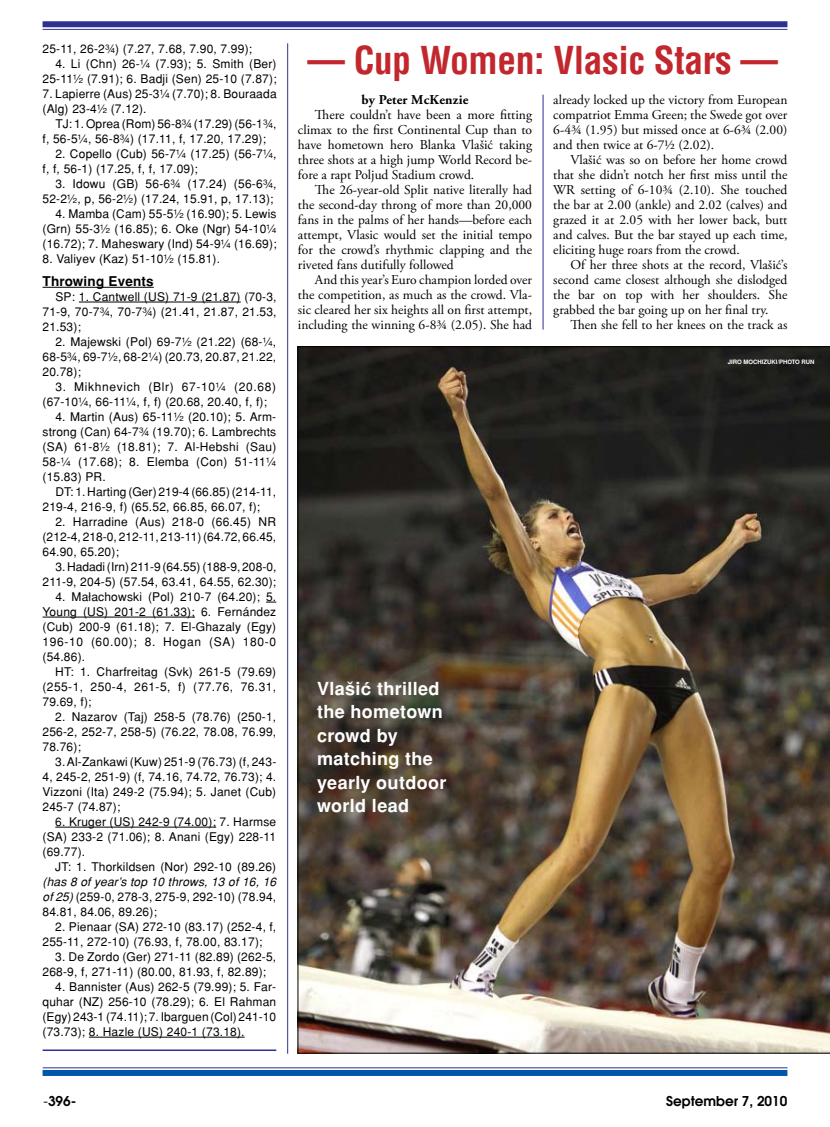
<style>
.page{position:relative;width:830px;height:1127px;background:#fff}
.page>*{position:absolute;margin:0;border:0;box-sizing:border-box;transform-origin:0 0}
.t1{font:700 condensed 37.5px "Helvetica";letter-spacing:-.01em;color:#c1272d}
.t2{font:700 18px/23.4px "Helvetica";letter-spacing:.02em;color:#fff}
.t3{font:13.5px/15px "Adobe Garamond Pro";color:#000;text-align:justify}
.t4{font:600 13.5px "Avant Garde";color:#000}
.t5{font:700 13.5px "Adobe Garamond Pro";letter-spacing:.015em;color:#000}
.t6{font:700 13.5px "Helvetica";letter-spacing:.015em;color:#000}
.t7{font:12px/15px "Helvetica";letter-spacing:.015em;color:#000;text-align:justify}
.t8{font:12px/15px "Helvetica";letter-spacing:.055em;color:#000}
.t9{font:700 6px "Helvetica";color:#fff}
.s1{font-style:italic}
.s2{font-family:"Helvetica Neue"}
.s3{font-weight:400}
</style>
<div class="page">
<hr style="left:43px;top:287px;width:111px;height:1px;background:#000">
<hr style="left:79px;top:302px;width:162px;height:1px;background:#000">
<hr style="left:43px;top:617px;width:152px;height:1px;background:#000">
<hr style="left:55px;top:827px;width:161px;height:1px;background:#000">
<hr style="left:89px;top:1037px;width:155px;height:1px;background:#000">
<hr style="left:43px;top:1049px;width:233px;height:2px;background:#2e3192">
<img style="left:297px;top:346px;width:532px;height:707px">
<hr style="left:287px;top:43px;width:1px;height:1011px;background:#2e3192">
<div style="left:43px;top:21px;width:744px;height:6px;background:#2e3192"></div>
<div style="left:43px;top:1070px;width:744px;height:6px;background:#0057a8"></div>
<hr style="left:43px;top:29px;width:744px;height:1px;background:#2e3192">
<hr style="left:43px;top:1067px;width:744px;height:1px;background:#2e3192">
<hr style="left:542px;top:95px;width:1px;height:235px;background:#2e3192">
<p class="t7" style="left:43px;top:41px;width:211px">25-11, 26-2¾) (7.27, 7.68, 7.90, 7.99);</p>
<p class="t7" style="left:43px;top:56px;width:235px;text-align:right">4. Li (Chn) 26-¼ (7.93); 5. Smith (Ber)<br>25-11½ (7.91); 6. Badji (Sen) 25-10 (7.87);</p>
<p class="t7" style="left:43px;top:86px;width:235px">7. Lapierre (Aus) 25-3¼ (7.70); 8. Bouraada (Alg) 23-4½ (7.12).</p>
<p class="t7" style="left:43px;top:116px;width:235px;text-indent:13px">TJ: 1. Oprea (Rom) 56-8¾ (17.29) (56-1¾, f, 56-5¼, 56-8¾) (17.11, f, 17.20, 17.29);</p>
<p class="t7" style="left:43px;top:146px;width:235px;text-indent:13px">2. Copello (Cub) 56-7¼ (17.25) (56-7¼, f, f, 56-1) (17.25, f, f, 17.09);</p>
<p class="t7" style="left:43px;top:176px;width:235px;text-align:right">3. Idowu (GB) 56-6¾ (17.24) (56-6¾,<br>52‑2½, p, 56-2½) (17.24, 15.91, p, 17.13);</p>
<p class="t7" style="left:43px;top:206px;width:235px;text-indent:13px">4. Mamba (Cam) 55-5½ (16.90); 5. Lewis (Grn) 55-3½ (16.85); 6. Oke (Ngr) 54-10¼ (16.72); 7. Maheswary (Ind) 54-9¼ (16.69);</p>
<p class="t7" style="left:43px;top:251px;width:179px">8. Valiyev (Kaz) 51-10½ (15.81).</p>
<p class="t6" style="left:43px;top:273px;width:113px">Throwing Events</p>
<p class="t7" style="left:43px;top:289px;width:235px;text-indent:13px">SP: 1. Cantwell (US) 71-9 (21.87) (70-3, 71-9, 70-7¾, 70-7¾) (21.41, 21.87, 21.53, 21.53);</p>
<p class="t7" style="left:43px;top:334px;width:235px;text-indent:13px">2. Majewski (Pol) 69-7½ (21.22) (68-¼, 68-5¾, 69-7½, 68-2¼) (20.73, 20.87, 21.22, 20.78);</p>
<p class="t8" style="left:43px;top:379px;width:235px;text-indent:13px">3. Mikhnevich (Blr) 67-10¼ (20.68) (67‑10¼, 66-11¼, f, f) (20.68, 20.40, f, f);</p>
<p class="t7" style="left:43px;top:409px;width:235px;text-indent:13px">4. Martin (Aus) 65-11½ (20.10); 5. Arm&shy;strong (Can) 64-7¾ (19.70); 6. Lambrechts (SA) 61-8½ (18.81); 7. Al-Hebshi (Sau)<br>58-¼ (17.68); 8. Elemba (Con) 51-11¼ (15.83) PR.</p>
<p class="t7" style="left:43px;top:484px;width:235px;text-indent:13px">DT: 1. Harting (Ger) 219-4 (66.85) (214-11,<br>219-4, 216-9, f) (65.52, 66.85, 66.07, f);</p>
<p class="t7" style="left:43px;top:514px;width:235px;text-indent:13px">2. Harradine (Aus) 218-0 (66.45) NR (212‑4, 218-0, 212-11, 213-11) (64.72, 66.45, 64.90, 65.20);</p>
<p class="t7" style="left:43px;top:559px;width:235px;text-align:right">3. Hadadi (Irn) 211-9 (64.55) (188-9, 208-0,<br>211-9, 204-5) (57.54, 63.41, 64.55, 62.30);</p>
<p class="t7" style="left:43px;top:589px;width:235px;text-indent:13px">4. Małachowski (Pol) 210-7 (64.20); 5.<br>Young (US) 201-2 (61.33); 6. Fernández (Cub) 200-9 (61.18); 7. El-Ghazaly (Egy)<br>196‑10 (60.00); 8. Hogan (SA) 180-0 (54.86).</p>
<p class="t7" style="left:43px;top:664px;width:235px;text-indent:13px">HT: 1. Charfreitag (Svk) 261-5 (79.69) (255-1, 250-4, 261-5, f) (77.76, 76.31, 79.69, f);</p>
<p class="t7" style="left:43px;top:709px;width:235px;text-indent:13px">2. Nazarov (Taj) 258-5 (78.76) (250-1, 256-2, 252-7, 258-5) (76.22, 78.08, 76.99, 78.76);</p>
<p class="t7" style="left:43px;top:754px;width:235px;text-indent:13px">3. Al-Zankawi (Kuw) 251-9 (76.73) (f, 243- 4, 245-2, 251-9) (f, 74.16, 74.72, 76.73); 4.<br>Vizzoni (Ita) 249-2 (75.94); 5. Janet (Cub)<br>245-7 (74.87);</p>
<p class="t7" style="left:43px;top:814px;width:235px;text-indent:13px">6. Kruger (US) 242-9 (74.00); 7. Harmse (SA) 233-2 (71.06); 8. Anani (Egy) 228-11 (69.77).</p>
<p class="t7" style="left:55px;top:859px;width:222px">JT: 1. Thorkildsen (Nor) 292-10 (89.26)</p>
<p class="t7" style="left:43px;top:874px;width:235px"><span class="s1">(has 8 of year’s top 10 throws, 13 of 16, 16 of 25)</span> (259-0, 278-3, 275-9, 292-10) (78.94, 84.81, 84.06, 89.26);</p>
<p class="t7" style="left:43px;top:919px;width:235px;text-indent:13px">2. Pienaar (SA) 272-10 (83.17) (252-4, f,<br>255-11, 272-10) (76.93, f, 78.00, 83.17);</p>
<p class="t7" style="left:43px;top:949px;width:235px;text-indent:13px">3. De Zordo (Ger) 271-11 (82.89) (262-5,<br>268-9, f, 271-11) (80.00, 81.93, f, 82.89);</p>
<p class="t7" style="left:43px;top:979px;width:235px;text-indent:13px">4. Bannister (Aus) 262-5 (79.99); 5. Far&shy;quhar (NZ) 256-10 (78.29); 6. El Rahman (Egy) 243-1 (74.11); 7. Ibarguen (Col) 241-10 (73.73); 8. Hazle (US) 240-1 (73.18).</p>
<h1 class="t1" style="left:307px;top:37px;width:471px">— Cup Women: Vlasic Stars —</h1>
<p class="t5" style="left:361px;top:92px;width:108px">by Peter McKenzie</p>
<p class="t3" style="left:298px;top:108px;width:235px;text-indent:17px">There couldn’t have been a more fitting climax to the first Continental Cup than to have hometown hero Blanka Vlašić taking three shots at a high jump World Record be&shy;fore a rapt Poljud Stadium crowd.</p>
<p class="t3" style="left:298px;top:183px;width:235px;text-indent:17px">The 26-year-old Split native literally had the second-day throng of more than 20,000 fans in the palms of her hands—before each attempt, Vlasic would set the initial tempo for the crowd’s rhythmic clapping and the riveted fans dutifully followed</p>
<p class="t3" style="left:298px;top:273px;width:235px;text-indent:17px">And this year’s Euro champion lorded over the competition, as much as the crowd. Vla&shy;sic cleared her six heights all on first attempt, including the winning 6-8¾ (2.05). She had</p>
<p class="t3" style="left:553px;top:93px;width:235px">already locked up the victory from European compatriot Emma Green; the Swede got over 6-4¾ (1.95) but missed once at 6-6¾ (2.00) and then twice at 6-7½ (2.02).</p>
<p class="t3" style="left:553px;top:153px;width:235px;text-indent:17px">Vlašić was so on before her home crowd that she didn’t notch her first miss until the WR setting of 6-10¾ (2.10). She touched the bar at 2.00 (ankle) and 2.02 (calves) and grazed it at 2.05 with her lower back, butt and calves. But the bar stayed up each time, eliciting huge roars from the crowd.</p>
<p class="t3" style="left:553px;top:258px;width:235px;text-indent:17px">Of her three shots at the record, Vlašić’s second came closest although she dislodged the bar on top with her shoulders. She grabbed the bar going up on her final try.</p>
<p class="t3" style="left:570px;top:318px;width:218px">Then she fell to her knees on the track as</p>
<p class="t9" style="left:727px;top:359px;width:88px">JIRO MOCHIZUKI/PHOTO RUN</p>
<h2 class="t2" style="left:317px;top:677px;width:131px">Vlaši<span class="s2">ć</span> thrilled the hometown crowd by matching the yearly outdoor world lead</h2>
<p class="t4" style="left:44px;top:1092px;width:34px"><span class="s3">-</span>396-</p>
<p class="t4" style="left:666px;top:1092px;width:122px">September 7, 2010</p>
</div>
